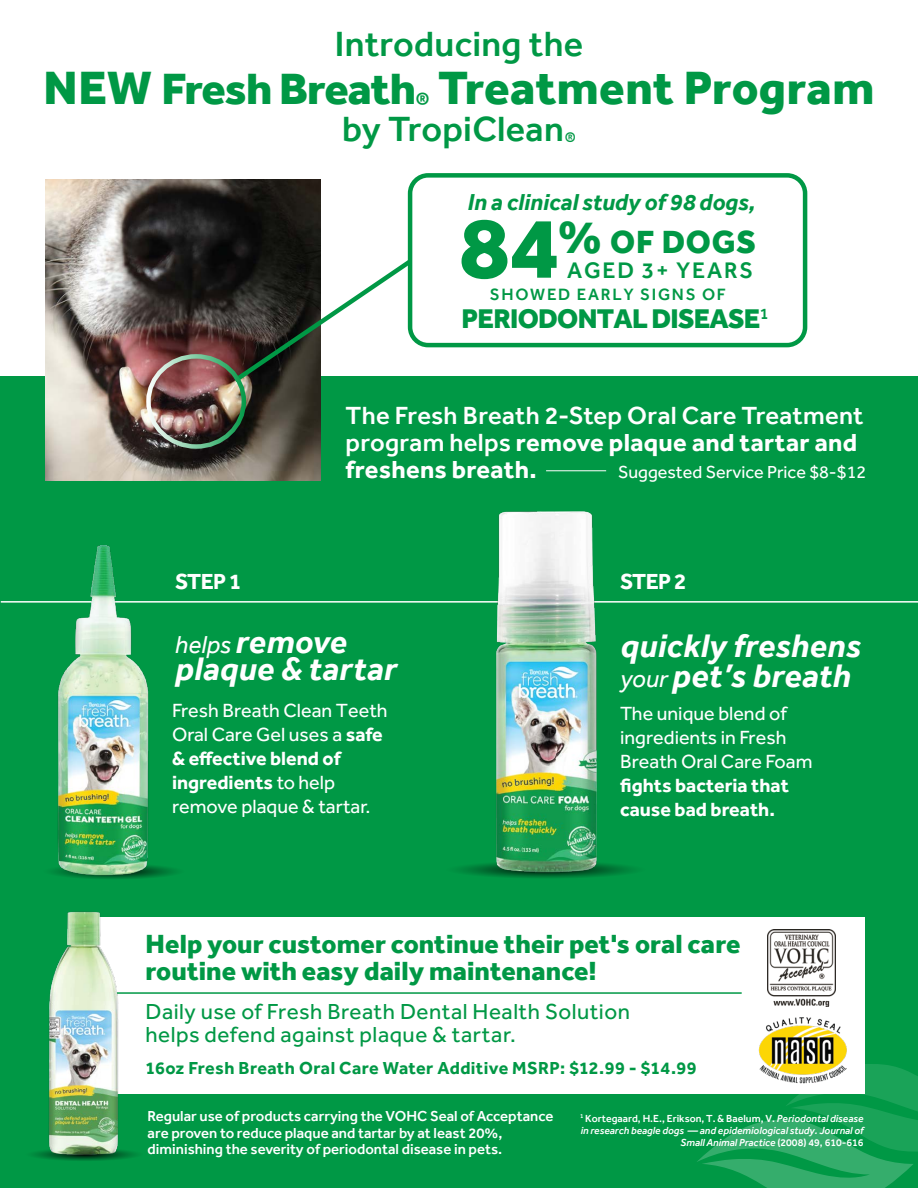
<style>
.page{position:relative;width:918px;height:1188px;background:#fff}
.page>*{position:absolute;margin:0;border:0;box-sizing:border-box;transform-origin:0 0}
.t1{font:800 48px "Effra";letter-spacing:.005em;color:#009845}
.t2{font:500 36px "Effra";letter-spacing:.005em;color:#009845}
.t3{font:italic 700 33.6px/30.2px "Effra";letter-spacing:.005em;color:#fff}
.t4{font:800 33px "Effra";letter-spacing:.025em;color:#009845}
.t5{font:800 27.75px "Effra";letter-spacing:-.025em;color:#009845}
.t6{font:800 27px/27px "Effra";color:#009845}
.t7{font:500 25.5px/27px "Effra";letter-spacing:.01em;color:#fff}
.t8{font:italic 700 23.7px "Effra";color:#009845}
.t9{font:500 23.1px "Effra";letter-spacing:.075em;color:#009845}
.t10{font:22.5px/22.8px "Effra";letter-spacing:.02em;color:#009845}
.t11{font:700 22.5px "Effra";letter-spacing:-.025em;color:#fff}
.t12{font:19.8px/24px "Effra";color:#fff}
.t13{font:700 19.8px/24px "Effra";color:#fff}
.t14{font:700 18px "Effra";letter-spacing:.02em;color:#009845}
.t15{font:18px "Effra";color:#fff}
.t16{font:500 16.8px "Effra";letter-spacing:.1em;color:#009845}
.t17{font:500 14.85px/16.5px "Effra";color:#fff}
.t18{font:italic 500 10.5px/12px "Effra";color:#fff;text-align:right}
.s1{font-size:45px}
.s2{font-size:89.4px}
.s3{font-size:48.45px}
.s4{font-weight:700}
.s5{font-weight:400;font-size:25.2px}
.s6{font-style:normal}
</style>
<div class="page">
<div style="left:0;top:377px;width:918px;height:811px;background:#009845"></div>
<svg style="left:697px;top:1064px;width:221px;height:124px"></svg>
<img style="left:45px;top:179px;width:275px;height:302px">
<hr style="left:1px;top:601px;width:917px;height:2px;background:#fff">
<img style="left:0;top:545px;width:289px;height:334px">
<img style="left:348px;top:511px;width:395px;height:367px">
<div style="left:80px;top:917px;width:785px;height:177px;background:#fff"></div>
<hr style="left:0;top:992px;width:742px;height:2px;background:#009845">
<img style="left:32px;top:911px;width:191px;height:250px">
<svg style="left:229px;top:254px;width:190px;height:133px"></svg>
<div style="left:410px;top:175px;width:395px;height:170px;background:#fff;border-radius:18px"></div>
<div style="left:408px;top:173px;width:399px;height:174px;border:4px solid #009845;border-radius:18px"></div>
<div style="left:146px;top:354px;width:100px;height:95px;border:4px solid #fff;border-radius:50%"></div>
<hr style="left:546px;top:470px;width:60px;height:1px;background:#fff">
<img style="left:767px;top:929px;width:68px;height:77px">
<img style="left:758px;top:1017px;width:89px;height:67px">
<h2 class="t2" style="left:335px;top:23px;width:250px">Introducing the</h2>
<h1 class="t1" style="left:44px;top:59px;width:832px">NEW <span class="s1">Fresh Breath</span><sub>®</sub> Treatment Program</h1>
<h2 class="t2" style="left:342px;top:108px;width:235px">by TropiClean<sub>®</sub></h2>
<p class="t8" style="left:468px;top:188px;width:289px">In a clinical study of 98 dogs,</p>
<h3 class="t4" style="left:459px;top:222px;width:298px"><span class="s2">84</span><span class="s3">%</span> OF DOGS</h3>
<p class="t9" style="left:567px;top:257px;width:187px">AGED 3+ YEARS</p>
<p class="t16" style="left:490px;top:284px;width:238px">SHOWED EARLY SIGNS OF</p>
<h3 class="t5" style="left:462px;top:302px;width:308px">PERIODONTAL DISEASE<sup>1</sup></h3>
<p class="t7" style="left:346px;top:402px;width:519px">The Fresh Breath 2-Step Oral Care Treatment program helps <span class="s4">remove plaque and tartar and freshens breath.</span></p>
<p class="t15" style="left:618px;top:462px;width:250px">Suggested Service Price $8-$12</p>
<p class="t11" style="left:175px;top:568px;width:68px">STEP 1</p>
<p class="t11" style="left:620px;top:568px;width:68px">STEP 2</p>
<h3 class="t3" style="left:175px;top:628px;width:223px;line-height:26.8px"><span class="s5">helps</span> remove plaque &amp; tartar</h3>
<h3 class="t3" style="left:621px;top:630px;width:242px">quickly freshens <span class="s5">your</span> pet’s breath</h3>
<p class="t12" style="left:172px;top:698px;width:217px">Fresh Breath Clean Teeth<br>Oral Care Gel uses a <span class="s4">safe &amp; effective blend of ingredients</span> to help remove plaque &amp; tartar.</p>
<p class="t12" style="left:620px;top:701px;width:194px">The unique blend of ingredients in Fresh<br>Breath Oral Care Foam</p>
<p class="t13" style="left:620px;top:773px;width:170px">fights bacteria that cause bad breath.</p>
<h3 class="t6" style="left:146px;top:930px;width:596px">Help your customer continue their pet's oral care routine with easy daily maintenance!</h3>
<p class="t10" style="left:146px;top:1000px;width:486px">Daily use of Fresh Breath Dental Health Solution helps defend against plaque &amp; tartar.</p>
<p class="t14" style="left:146px;top:1057px;width:553px">16oz Fresh Breath Oral Care Water Additive MSRP: $12.99 - $14.99</p>
<p class="t17" style="left:148px;top:1108px;width:407px">Regular use of products carrying the VOHC Seal of Acceptance are proven to reduce plaque and tartar by at least 20%, diminishing the severity of periodontal disease in pets.</p>
<p class="t18" style="left:580px;top:1112px;width:285px"><sup>1</sup> <span class="s6">Kortegaard, H.E., Erikson, T. &amp; Baelum, V.</span> Periodontal disease in research beagle dogs — and epidemiological study. Journal of<br>Small Animal Practice <span class="s6">(2008) 49, 610-616</span></p>
</div>
